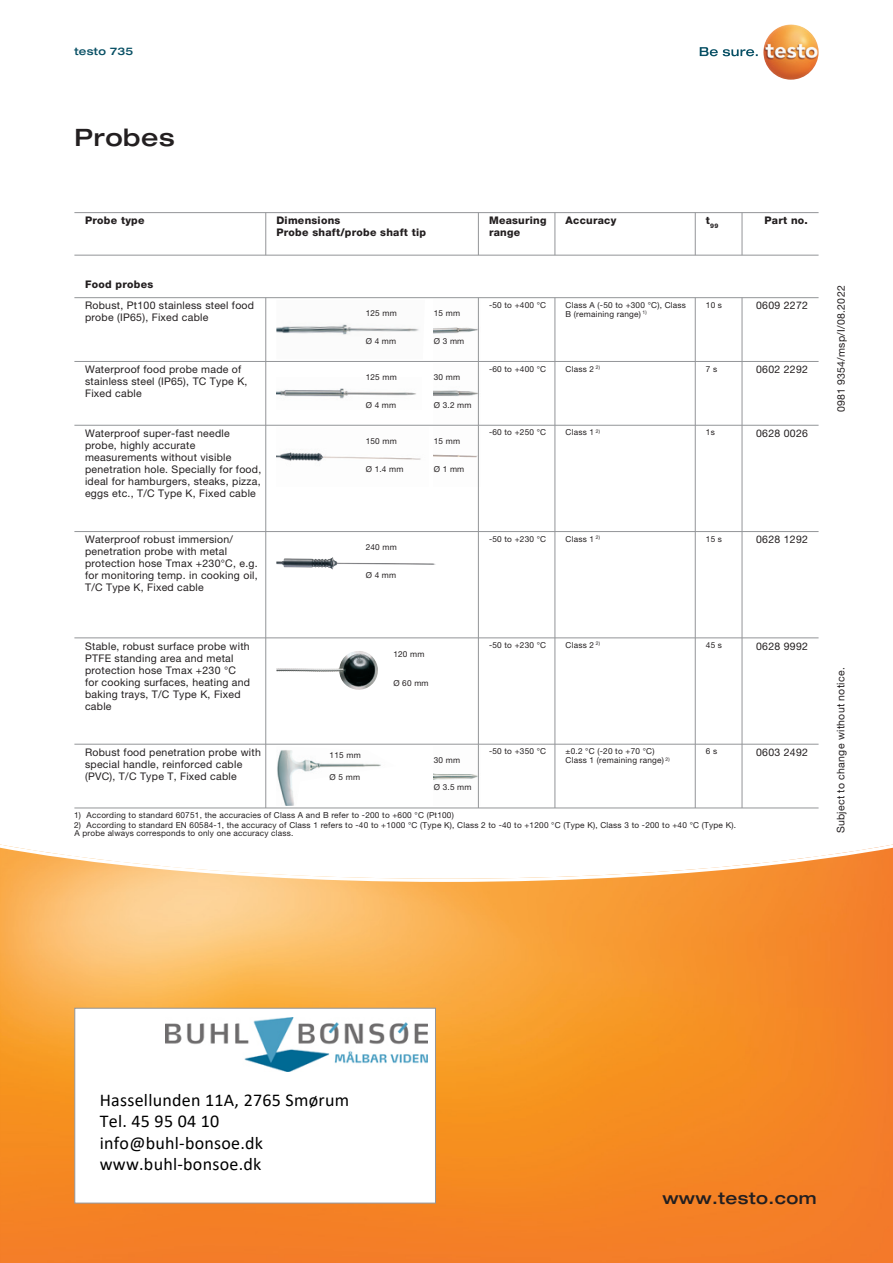
<style>
.page{position:relative;width:893px;height:1263px;background:#fff}
.page>*{position:absolute;margin:0;border:0;box-sizing:border-box;transform-origin:0 0}
.t1{font:500 expanded 24px "Helvetica Neue LTW1 G";letter-spacing:.025em;color:#231f20}
.t2{font:18px/21.6px "Calibri";letter-spacing:.015em;color:#000}
.t3{font:500 expanded 16.5px "Helvetica Neue LTW1 G";letter-spacing:.025em;color:#231f20}
.t4{font:10.5px/12px "Helvetica Neue LTW1 G";letter-spacing:.025em;color:#231f20}
.t5{font:800 10.5px/12px "Helvetica Neue LTW1 G";letter-spacing:.025em;color:#231f20}
.t6{font:500 expanded 10.5px "Helvetica Neue LTW1 G";letter-spacing:.025em;color:#074f64}
.t7{font:8.25px/9px "Helvetica Neue LTW1 G";letter-spacing:.025em;color:#231f20}
.t8{font:800 6.3px "Helvetica Neue LTW1 G";color:#231f20}
</style>
<div class="page">
<svg style="left:0;top:844px;width:893px;height:419px;background:#f79e46"></svg>
<img style="left:276px;top:324px;width:143px;height:11px">
<img style="left:276px;top:388px;width:140px;height:11px">
<img style="left:276px;top:452px;width:145px;height:10px">
<img style="left:276px;top:557px;width:160px;height:12px">
<img style="left:276px;top:668px;width:63px;height:4px">
<img style="left:434px;top:300px;width:44px;height:59px">
<img style="left:434px;top:364px;width:44px;height:59px">
<img style="left:434px;top:427px;width:44px;height:60px">
<img style="left:434px;top:746px;width:44px;height:60px">
<img style="left:277px;top:750px;width:104px;height:56px">
<svg style="left:700px;top:47px;width:58px;height:9px"></svg>
<img style="left:763px;top:24px;width:56px;height:56px;border-radius:28px">
<div style="left:74px;top:1008px;width:362px;height:195px;background:#fff;border:1px solid #939598"></div>
<hr style="left:74px;top:807px;width:745px;height:1px;background:#939598">
<hr style="left:74px;top:212px;width:745px;height:1px;background:#939598">
<hr style="left:265px;top:213px;width:1px;height:42px;background:#939598">
<hr style="left:478px;top:213px;width:1px;height:42px;background:#939598">
<hr style="left:555px;top:213px;width:1px;height:42px;background:#939598">
<hr style="left:695px;top:213px;width:1px;height:42px;background:#939598">
<hr style="left:742px;top:213px;width:1px;height:42px;background:#939598">
<hr style="left:74px;top:297px;width:745px;height:1px;background:#939598">
<hr style="left:265px;top:298px;width:1px;height:63px;background:#939598">
<hr style="left:478px;top:298px;width:1px;height:63px;background:#939598">
<hr style="left:555px;top:298px;width:1px;height:63px;background:#939598">
<hr style="left:695px;top:298px;width:1px;height:63px;background:#939598">
<hr style="left:742px;top:298px;width:1px;height:63px;background:#939598">
<hr style="left:74px;top:361px;width:745px;height:1px;background:#939598">
<hr style="left:265px;top:361px;width:1px;height:64px;background:#939598">
<hr style="left:478px;top:361px;width:1px;height:64px;background:#939598">
<hr style="left:555px;top:361px;width:1px;height:64px;background:#939598">
<hr style="left:695px;top:361px;width:1px;height:64px;background:#939598">
<hr style="left:742px;top:361px;width:1px;height:64px;background:#939598">
<hr style="left:74px;top:425px;width:745px;height:1px;background:#939598">
<hr style="left:265px;top:425px;width:1px;height:106px;background:#939598">
<hr style="left:478px;top:425px;width:1px;height:106px;background:#939598">
<hr style="left:555px;top:425px;width:1px;height:106px;background:#939598">
<hr style="left:695px;top:425px;width:1px;height:106px;background:#939598">
<hr style="left:742px;top:425px;width:1px;height:106px;background:#939598">
<hr style="left:74px;top:531px;width:745px;height:1px;background:#939598">
<hr style="left:265px;top:531px;width:1px;height:107px;background:#939598">
<hr style="left:478px;top:531px;width:1px;height:107px;background:#939598">
<hr style="left:555px;top:531px;width:1px;height:107px;background:#939598">
<hr style="left:695px;top:531px;width:1px;height:107px;background:#939598">
<hr style="left:742px;top:531px;width:1px;height:107px;background:#939598">
<hr style="left:74px;top:637px;width:745px;height:1px;background:#939598">
<hr style="left:265px;top:638px;width:1px;height:106px;background:#939598">
<hr style="left:478px;top:638px;width:1px;height:106px;background:#939598">
<hr style="left:555px;top:638px;width:1px;height:106px;background:#939598">
<hr style="left:695px;top:638px;width:1px;height:106px;background:#939598">
<hr style="left:742px;top:638px;width:1px;height:106px;background:#939598">
<hr style="left:74px;top:744px;width:745px;height:1px;background:#939598">
<hr style="left:265px;top:744px;width:1px;height:64px;background:#939598">
<hr style="left:478px;top:744px;width:1px;height:64px;background:#939598">
<hr style="left:555px;top:744px;width:1px;height:64px;background:#939598">
<hr style="left:695px;top:744px;width:1px;height:64px;background:#939598">
<hr style="left:742px;top:744px;width:1px;height:64px;background:#939598">
<hr style="left:74px;top:255px;width:745px;height:1px;background:#939598">
<img style="left:165px;top:1017px;width:263px;height:54px">
<p class="t6" style="left:74px;top:44px;width:60px">testo 735</p>
<h1 class="t1" style="left:74px;top:122px;width:102px">Probes</h1>
<p class="t5" style="left:85px;top:215px;width:61px">Probe type</p>
<p class="t5" style="left:276px;top:215px;width:151px">Dimensions<br>Probe shaft/probe shaft tip</p>
<p class="t5" style="left:489px;top:215px;width:59px">Measuring range</p>
<p class="t5" style="left:566px;top:215px;width:52px">Accuracy</p>
<p class="t8" style="left:706px;top:222px;width:14px"><sup>t</sup>99</p>
<p class="t5" style="left:85px;top:278px;width:70px">Food probes</p>
<p class="t4" style="left:85px;top:300px;width:171px">Robust, Pt100 stainless steel food probe (IP65), Fixed cable</p>
<p class="t7" style="left:366px;top:309px;width:33px">125 mm</p>
<p class="t7" style="left:434px;top:309px;width:28px">15 mm</p>
<p class="t7" style="left:489px;top:300px;width:59px">-50 to +400 °C</p>
<p class="t7" style="left:566px;top:300px;width:122px">Class A (-50 to +300 °C), Class<br>B (remaining range) <sup>1)</sup></p>
<p class="t7" style="left:706px;top:300px;width:18px">10 s</p>
<p class="t7" style="left:366px;top:336px;width:32px">Ø 4 mm</p>
<p class="t7" style="left:434px;top:336px;width:32px">Ø 3 mm</p>
<p class="t4" style="left:85px;top:363px;width:164px">Waterproof food probe made of stainless steel (IP65), TC Type K,<br>Fixed cable</p>
<p class="t4" style="left:85px;top:427px;width:178px">Waterproof super-fast needle probe, highly accurate measurements without visible penetration hole. Specially for food, ideal for hamburgers, steaks, pizza, eggs etc., T/C Type K, Fixed cable</p>
<p class="t4" style="left:85px;top:533px;width:174px">Waterproof robust immersion/ penetration probe with metal protection hose Tmax +230°C, e.g. for monitoring temp. in cooking oil,<br>T/C Type K, Fixed cable</p>
<p class="t7" style="left:366px;top:373px;width:33px">125 mm</p>
<p class="t7" style="left:434px;top:373px;width:28px">30 mm</p>
<p class="t7" style="left:366px;top:400px;width:32px">Ø 4 mm</p>
<p class="t7" style="left:434px;top:400px;width:39px">Ø 3.2 mm</p>
<p class="t7" style="left:366px;top:436px;width:33px">150 mm</p>
<p class="t7" style="left:434px;top:436px;width:28px">15 mm</p>
<p class="t7" style="left:366px;top:464px;width:39px">Ø 1.4 mm</p>
<p class="t7" style="left:434px;top:464px;width:32px">Ø 1 mm</p>
<p class="t7" style="left:489px;top:364px;width:59px">-60 to +400 °C</p>
<p class="t7" style="left:489px;top:428px;width:59px">-60 to +250 °C</p>
<p class="t7" style="left:566px;top:364px;width:36px">Class 2 <sup>2)</sup></p>
<p class="t7" style="left:566px;top:428px;width:36px">Class 1 <sup>2)</sup></p>
<p class="t7" style="left:366px;top:543px;width:33px">240 mm</p>
<p class="t7" style="left:366px;top:570px;width:32px">Ø 4 mm</p>
<p class="t7" style="left:489px;top:534px;width:59px">-50 to +230 °C</p>
<p class="t7" style="left:566px;top:534px;width:36px">Class 1 <sup>2)</sup></p>
<p class="t7" style="left:706px;top:364px;width:13px">7 s</p>
<p class="t7" style="left:706px;top:428px;width:10px">1s</p>
<p class="t7" style="left:706px;top:534px;width:18px">15 s</p>
<p class="t4" style="left:85px;top:640px;width:167px">Stable, robust surface probe with<br>PTFE standing area and metal protection hose Tmax +230 °C for cooking surfaces, heating and baking trays, T/C Type K, Fixed cable</p>
<p class="t4" style="left:85px;top:746px;width:177px">Robust food penetration probe with special handle, reinforced cable (PVC), T/C Type T, Fixed cable</p>
<p class="t7" style="left:330px;top:750px;width:33px">115 mm</p>
<p class="t7" style="left:330px;top:772px;width:32px">Ø 5 mm</p>
<p class="t7" style="left:393px;top:649px;width:33px">120 mm</p>
<p class="t7" style="left:393px;top:679px;width:37px">Ø 60 mm</p>
<p class="t7" style="left:434px;top:755px;width:28px">30 mm</p>
<p class="t7" style="left:489px;top:640px;width:59px">-50 to +230 °C</p>
<p class="t7" style="left:566px;top:640px;width:36px">Class 2 <sup>2)</sup></p>
<p class="t7" style="left:489px;top:747px;width:59px">-50 to +350 °C</p>
<p class="t7" style="left:566px;top:747px;width:106px">±0.2 °C (-20 to +70 °C)<br>Class 1 (remaining range) <sup>2)</sup></p>
<p class="t7" style="left:706px;top:640px;width:18px">45 s</p>
<p class="t7" style="left:706px;top:747px;width:13px">6 s</p>
<p class="t7" style="left:434px;top:783px;width:39px">Ø 3.5 mm</p>
<p class="t7" style="left:74px;top:811px;width:381px">1) According to standard 60751, the accuracies of Class A and B refer to -200 to +600 °C (Pt100)</p>
<p class="t7" style="left:74px;top:821px;width:663px;line-height:8.2px">2) According to standard EN 60584-1, the accuracy of Class 1 refers to -40 to +1000 °C (Type K), Class 2 to -40 to +1200 °C (Type K), Class 3 to -200 to +40 °C (Type K).<br>A probe always corresponds to only one accuracy class.</p>
<p class="t5" style="left:764px;top:215px;width:45px">Part no.</p>
<p class="t4" style="left:756px;top:300px;width:53px">0609 2272</p>
<p class="t4" style="left:756px;top:363px;width:53px">0602 2292</p>
<p class="t4" style="left:756px;top:427px;width:53px">0628 0026</p>
<p class="t4" style="left:756px;top:533px;width:53px">0628 1292</p>
<p class="t4" style="left:756px;top:640px;width:53px">0628 9992</p>
<p class="t4" style="left:756px;top:746px;width:53px">0603 2492</p>
<p class="t4" style="left:835px;top:412px;width:128px;rotate:-90deg">0981 9354/msp/I/08.2022</p>
<p class="t4" style="left:835px;top:833px;width:168px;rotate:-90deg">Subject to change without notice.</p>
<h2 class="t2" style="left:100px;top:1088px;width:251px">Hassellunden 11A, 2765 Smørum<br>Tel. 45 95 04 10 info@buhl-bonsoe.dk www.buhl-bonsoe.dk</h2>
<h3 class="t3" style="left:662px;top:1187px;width:156px">www.testo.com</h3>
</div>
